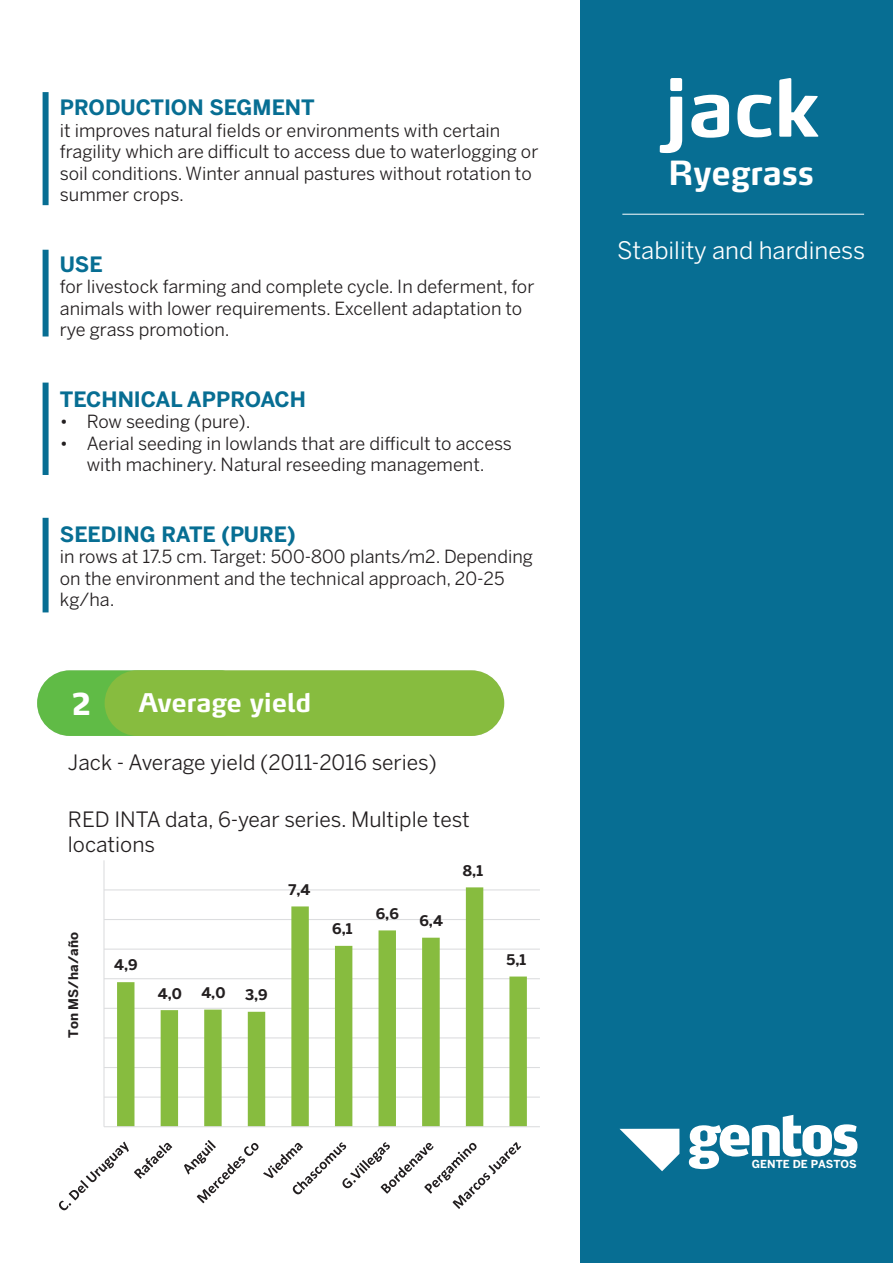
<style>
.page{position:relative;width:893px;height:1263px;background:#fff}
.page>*{position:absolute;margin:0;border:0;box-sizing:border-box;transform-origin:0 0}
.t1{font:700 78px "Max";color:#fff}
.t2{font:700 33px "Max";color:#fff}
.t3{font:800 condensed 30px "Max Web W03";color:#fff}
.t4{font:700 25.5px "Max";color:#fff}
.t5{font:24px "Benton Sans";color:#fff}
.t6{font:21px/25.2px "Benton Sans";color:#231f20}
.t7{font:700 21px "Benton Sans";color:#076e93}
.t8{font:18px/21.6px "Benton Sans";color:#231f20}
.t9{font:700 14.55px "Benton Sans";color:#231f20}
.t10{font:700 13.05px "Benton Sans";color:#231f20}
.t11{font:700 10.95px "Benton Sans";color:#fff}
</style>
<div class="page">
<div style="left:581px;top:0;width:312px;height:1263px;background:#076e93"></div>
<svg style="left:619px;top:1129px;width:60px;height:42px"></svg>
<svg style="left:689px;top:1115px;width:168px;height:54px"></svg>
<div style="left:43px;top:92px;width:6px;height:113px;background:#076e93"></div>
<div style="left:43px;top:250px;width:6px;height:86px;background:#076e93"></div>
<div style="left:43px;top:383px;width:6px;height:92px;background:#076e93"></div>
<div style="left:43px;top:518px;width:6px;height:94px;background:#076e93"></div>
<div style="left:37px;top:670px;width:215px;height:66px;background:#60bb46;border-radius:33px"></div>
<div style="left:105px;top:670px;width:399px;height:66px;background:#87bc3f;border-radius:33px"></div>
<hr style="left:104px;top:1096px;width:436px;height:2px;background:#dcdddf">
<hr style="left:104px;top:1067px;width:436px;height:1px;background:#dcdddf">
<hr style="left:104px;top:1037px;width:436px;height:1px;background:#dcdddf">
<hr style="left:104px;top:1008px;width:436px;height:1px;background:#dcdddf">
<hr style="left:104px;top:978px;width:436px;height:1px;background:#dcdddf">
<hr style="left:104px;top:948px;width:436px;height:2px;background:#dcdddf">
<hr style="left:104px;top:919px;width:436px;height:1px;background:#dcdddf">
<hr style="left:104px;top:889px;width:436px;height:1px;background:#dcdddf">
<hr style="left:103px;top:860px;width:2px;height:267px;background:#dcdddf">
<svg style="left:117px;top:887px;width:410px;height:239px"></svg>
<hr style="left:104px;top:1126px;width:436px;height:1px;background:#dcdddf">
<svg style="left:59px;top:1142px;width:113px;height:68px"></svg>
<svg style="left:184px;top:1140px;width:337px;height:69px"></svg>
<hr style="left:622px;top:214px;width:242px;height:1px;background:#fff">
<p class="t7" style="left:60px;top:95px;width:257px">PRODUCTION SEGMENT</p>
<p class="t8" style="left:60px;top:119px;width:480px">it improves natural fields or environments with certain fragility which are difficult to access due to waterlogging or soil conditions. Winter annual pastures without rotation to summer crops.</p>
<p class="t7" style="left:60px;top:251px;width:44px">USE</p>
<p class="t8" style="left:60px;top:276px;width:476px">for livestock farming and complete cycle. In deferment, for animals with lower requirements. Excellent adaptation to rye grass promotion.</p>
<p class="t7" style="left:60px;top:386px;width:248px">TECHNICAL APPROACH</p>
<p class="t8" style="left:60px;top:411px;width:192px">• Row seeding (pure).</p>
<p class="t8" style="left:60px;top:432px;width:454px;text-align:center">• Aerial seeding in lowlands that are difficult to access with machinery. Natural reseeding management.</p>
<p class="t7" style="left:60px;top:521px;width:237px">SEEDING RATE (PURE)</p>
<p class="t8" style="left:60px;top:546px;width:475px">in rows at 17.5 cm. Target: 500-800 plants/m2. Depending on the environment and the technical approach, 20-25 kg/ha.</p>
<h3 class="t3" style="left:71px;top:684px;width:22px">2</h3>
<h3 class="t4" style="left:138px;top:687px;width:174px">Average yield</h3>
<p class="t6" style="left:68px;top:749px;width:370px">Jack - Average yield (2011-2016 series)</p>
<p class="t6" style="left:68px;top:806px;width:403px">RED INTA data, 6-year series. Multiple test locations</p>
<p class="t10" style="left:66px;top:1037px;width:107px;rotate:-90deg">Ton MS/ha/año</p>
<p class="t9" style="left:289px;top:881px;width:23px">7,4</p>
<p class="t9" style="left:114px;top:956px;width:25px">4,9</p>
<p class="t9" style="left:158px;top:984px;width:26px">4,0</p>
<p class="t9" style="left:201px;top:984px;width:26px">4,0</p>
<p class="t9" style="left:245px;top:986px;width:24px">3,9</p>
<p class="t9" style="left:332px;top:920px;width:22px">6,1</p>
<p class="t9" style="left:376px;top:905px;width:25px">6,6</p>
<p class="t9" style="left:419px;top:912px;width:25px">6,4</p>
<p class="t9" style="left:463px;top:862px;width:22px">8,1</p>
<p class="t9" style="left:507px;top:951px;width:21px">5,1</p>
<h1 class="t1" style="left:664px;top:59px;width:157px">jack</h1>
<h2 class="t2" style="left:668px;top:152px;width:147px">Ryegrass</h2>
<h3 class="t5" style="left:617px;top:236px;width:250px">Stability and hardiness</h3>
<p class="t11" style="left:752px;top:1157px;width:106px">GENTE DE PASTOS</p>
</div>
